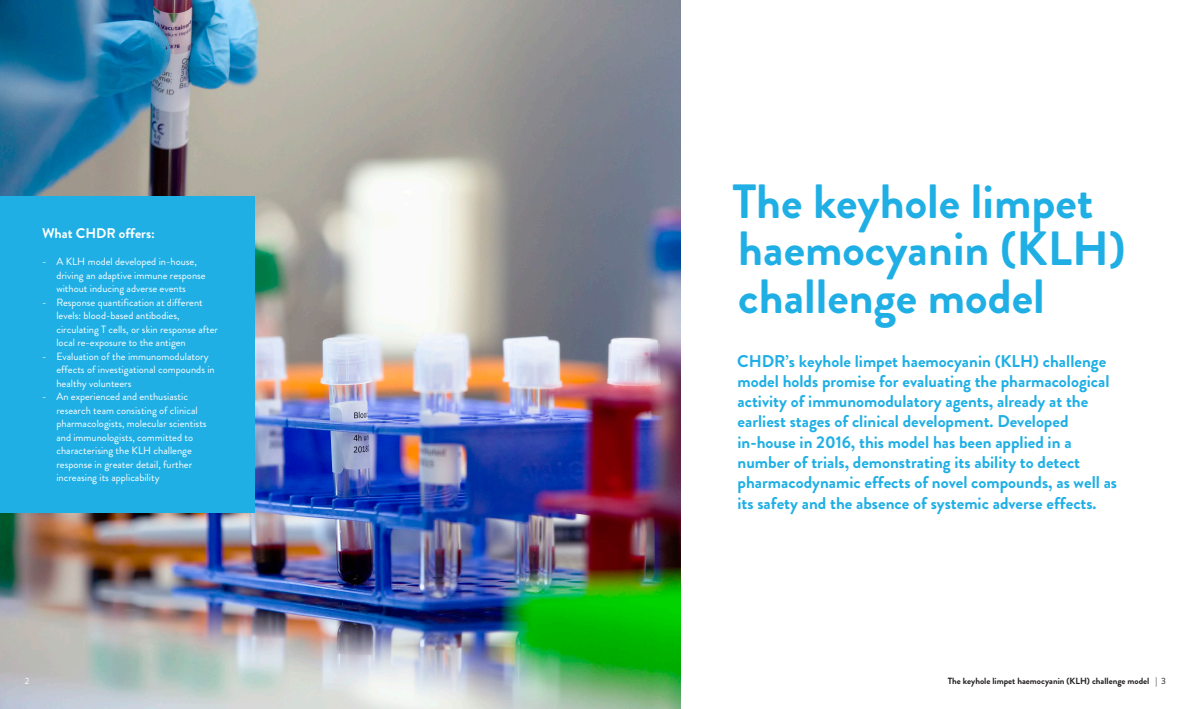
<style>
.page{position:relative;width:1191px;height:709px;background:#fff}
.page>*{position:absolute;margin:0;border:0;box-sizing:border-box;transform-origin:0 0}
.t1{font:700 48px/47.2px "Brandon Grotesque";color:#1fafe5}
.t2{font:700 17px/20.3px "Brandon Grotesque";color:#1fafe5}
.t3{font:700 14px "Brandon Grotesque";color:#fff}
.t4{font:10.5px/13.5px "Brandon Grotesque";color:#fff}
.t5{font:700 9px "Brandon Grotesque";color:#231f20}
.t6{font:9px "Brandon Grotesque";color:#fff}
.s1{font-weight:400}
</style>
<div class="page">
<img style="left:0;top:0;width:680px;height:709px">
<div style="left:0;top:196px;width:255px;height:316px;background:#1fafe5"></div>
<p class="t3" style="left:42px;top:224px;width:114px">What CHDR offers:</p>
<p class="t4" style="left:42px;top:255px;width:156px">- A KLH model developed in-house,</p>
<p class="t4" style="left:56px;top:269px;width:151px">driving an adaptive immune response without inducing adverse events</p>
<p class="t4" style="left:42px;top:296px;width:162px">- Response quantification at different</p>
<p class="t4" style="left:56px;top:309px;width:163px">levels: blood-based antibodies, circulating T cells, or skin response after local re-exposure to the antigen</p>
<p class="t4" style="left:42px;top:350px;width:168px">- Evaluation of the immunomodulatory</p>
<p class="t4" style="left:56px;top:363px;width:160px">effects of investigational compounds in healthy volunteers</p>
<p class="t4" style="left:42px;top:390px;width:147px">- An experienced and enthusiastic</p>
<p class="t4" style="left:56px;top:404px;width:152px">research team consisting of clinical pharmacologists, molecular scientists and immunologists, committed to characterising the KLH challenge response in greater detail, further increasing its applicability</p>
<p class="t1" style="left:732px;top:179px;width:394px">The keyhole limpet haemocyanin (KLH) challenge model</p>
<p class="t2" style="left:737px;top:351px;width:381px">CHDR’s keyhole limpet haemocyanin (KLH) challenge model holds promise for evaluating the pharmacological activity of immunomodulatory agents, already at the earliest stages of clinical development. Developed in-house in 2016, this model has been applied in a number of trials, demonstrating its ability to detect pharmacodynamic effects of novel compounds, as well as its safety and the absence of systemic adverse effects.</p>
<p class="t6" style="left:25px;top:674px;width:6px">2</p>
<p class="t5" style="left:947px;top:674px;width:220px">The keyhole limpet haemocyanin (KLH) challenge model <span class="s1">| 3</span></p>
</div>
